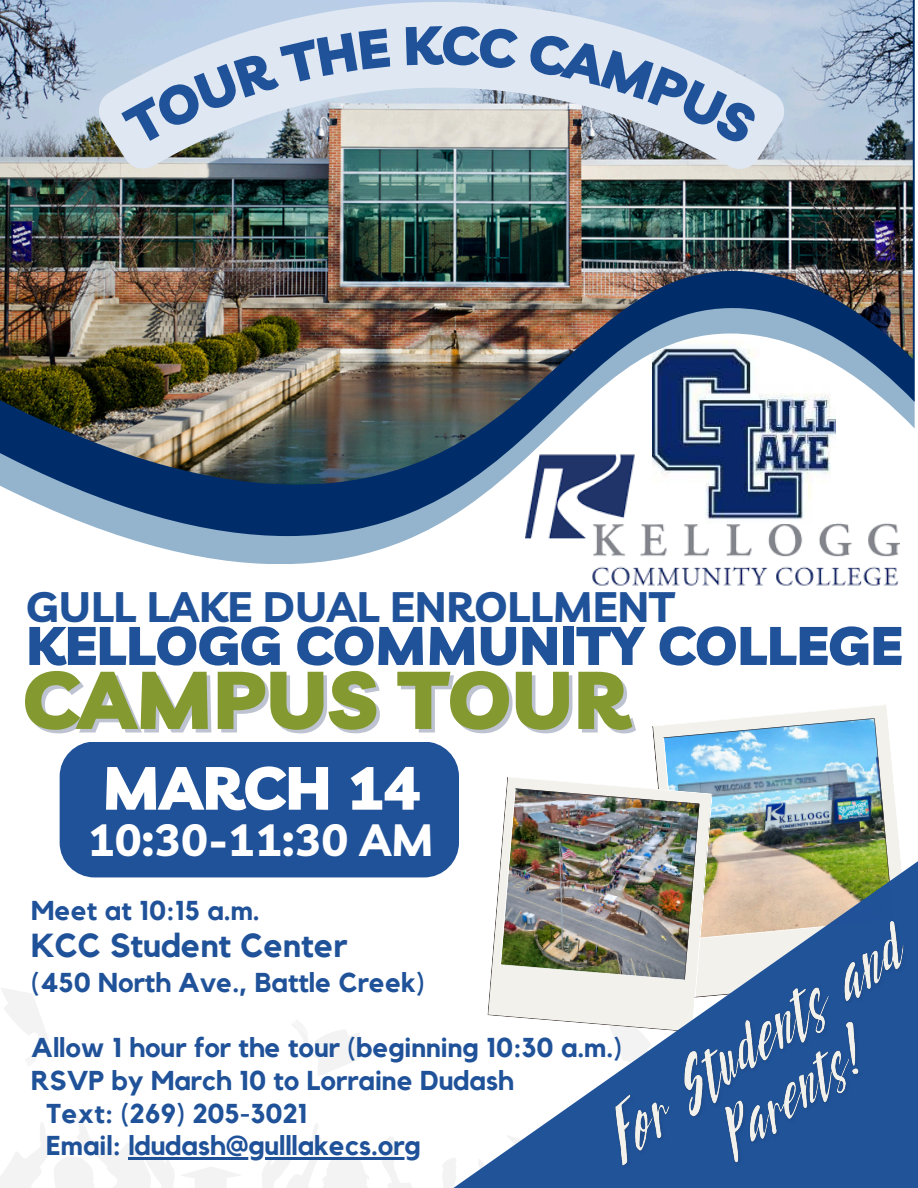
<style>
.page{position:relative;width:918px;height:1188px;background:#fff}
.page>*{position:absolute;margin:0;border:0;box-sizing:border-box;transform-origin:0 0}
.t1{font:900 80.55px "Livvic";color:#849a31}
.t2{font:900 60.15px "Livvic";color:#fff}
.t3{font:900 53.55px "Livvic";color:#205299}
.t4{font:700 45px "Livvic";color:#fff}
.t5{font:700 42.45px "Livvic";color:#205299}
.t6{font:700 33.15px "Kollektif";color:#205299}
.t7{font:700 27.15px "Kollektif";color:#205299}
</style>
<div class="page">
<svg style="left:1px;top:988px;width:47px;height:77px"></svg>
<svg style="left:292px;top:1022px;width:53px;height:54px"></svg>
<svg style="left:0;top:1113px;width:345px;height:75px"></svg>
<div style="left:60px;top:742px;width:399px;height:135px;background:#205299;border-radius:35px"></div>
<hr style="left:129px;top:1158px;width:292px;height:2px;background:#205299">
<svg style="left:0;top:0;width:914px;height:536px;fill:#002d69"></svg>
<img style="left:0;top:0;width:913px;height:485px">
<svg style="left:99px;top:2px;width:685px;height:167px;background:#b6c4ce"></svg>
<img style="left:345px;top:369px;width:573px;height:819px">
<img style="left:582px;top:907px;width:336px;height:281px">
<svg style="left:121px;top:28px;width:270px;height:119px;background:#d1dae5"></svg>
<div style="left:406px;top:25px;width:113px;height:44px;background:#dfe7f2"></div>
<svg style="left:527px;top:32px;width:232px;height:114px;background:#cfd7e1"></svg>
<h3 class="t5" style="left:26px;top:579px;width:650px">GULL LAKE DUAL ENROLLMENT</h3>
<h3 class="t3" style="left:26px;top:611px;width:878px">KELLOGG COMMUNITY COLLEGE</h3>
<h1 class="t1" style="left:23px;top:648px;width:607px">CAMPUS TOUR</h1>
<h2 class="t2" style="left:102px;top:749px;width:319px">MARCH 14</h2>
<h3 class="t4" style="left:88px;top:811px;width:348px">10:30-11:30 AM</h3>
<h3 class="t7" style="left:31px;top:898px;width:230px">Meet at 10:15 a.m.</h3>
<p class="t6" style="left:31px;top:931px;width:318px">KCC Student Center</p>
<p class="t7" style="left:31px;top:970px;width:395px">(450 North Ave., Battle Creek)</p>
<p class="t7" style="left:31px;top:1035px;width:592px">Allow 1 hour for the tour (beginning 10:30 a.m.)</p>
<p class="t7" style="left:31px;top:1068px;width:484px">RSVP by March 10 to Lorraine Dudash</p>
<p class="t7" style="left:46px;top:1101px;width:263px">Text: (269) 205-3021</p>
<h4 class="t7" style="left:46px;top:1133px;width:376px">Email: ldudash@gulllakecs.org</h4>
</div>
